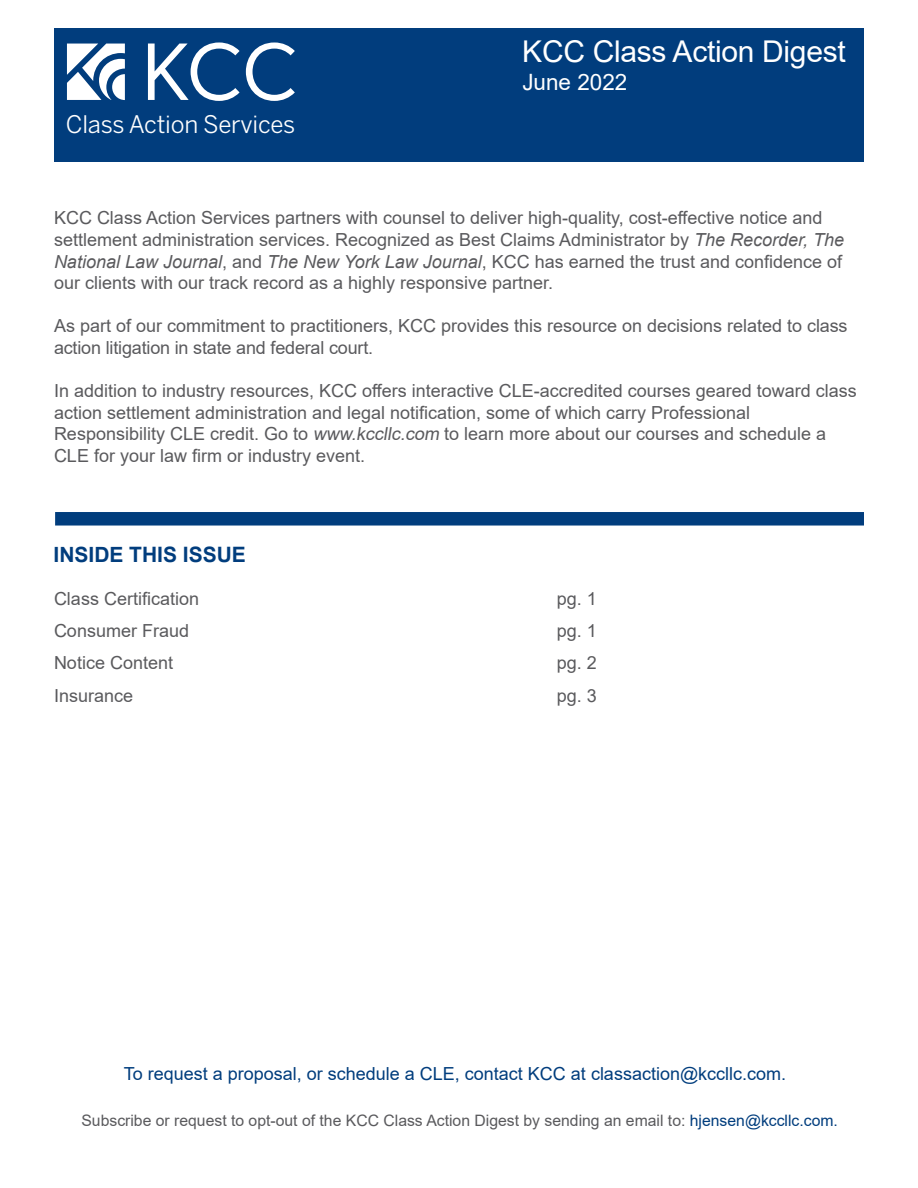
<style>
.page{position:relative;width:918px;height:1188px;background:#fff}
.page>*{position:absolute;margin:0;border:0;box-sizing:border-box;transform-origin:0 0}
.t1{font:30px "Arial";letter-spacing:-.01em;color:#fff}
.t2{font:24px "Benton Sans";letter-spacing:-.01em;color:#fff}
.t3{font:22.5px "Arial";color:#fff}
.t4{font:700 21.15px "Arial";color:#013d7d}
.t5{font:18px/21.6px "Arial";color:#5a5a5d}
.JUSTIFIED{font:18px "Arial";color:#013d7d}
.t6{font:15.75px "Arial";color:#5a5a5d}
.s1{font-style:italic}
.s2{font-size:21px}
.s3{color:#013d7d}
</style>
<div class="page">
<div style="left:54px;top:29px;width:810px;height:133px;background:#013d7d"></div>
<svg style="left:67px;top:44px;width:58px;height:56px"></svg>
<svg style="left:148px;top:42px;width:147px;height:59px"></svg>
<div style="left:55px;top:512px;width:809px;height:14px;background:#013d7d;border:4px solid #013d7d"></div>
<p class="t2" style="left:66px;top:110px;width:231px">Class Action Services</p>
<p class="t1" style="left:522px;top:30px;width:325px">KCC Class Action Digest</p>
<p class="t3" style="left:522px;top:67px;width:107px">June 2022</p>
<p class="t5" style="left:54px;top:207px;width:792px">KCC Class Action Services partners with counsel to deliver high-quality, cost-effective notice and settlement administration services. Recognized as Best Claims Administrator by <span class="s1">The Recorder, The National Law Journal</span>, and <span class="s1">The New York Law Journal</span>, KCC has earned the trust and confidence of our clients with our track record as a highly responsive partner.</p>
<p class="t5" style="left:54px;top:315px;width:795px">As part of our commitment to practitioners, KCC provides this resource on decisions related to class action litigation in state and federal court.</p>
<p class="t5" style="left:54px;top:380px;width:804px">In addition to industry resources, KCC offers interactive CLE-accredited courses geared toward class action settlement administration and legal notification, some of which carry Professional Responsibility CLE credit. Go to <span class="s1">www.kccllc.com</span> to learn more about our courses and schedule a CLE for your law firm or industry event.</p>
<p class="t4" style="left:54px;top:540px;width:194px"><span class="s2">INSIDE</span> THIS ISSUE</p>
<p class="t5" style="left:54px;top:587px;width:147px">Class Certification</p>
<p class="t5" style="left:557px;top:587px;width:42px">pg. 1</p>
<p class="t5" style="left:54px;top:620px;width:137px">Consumer Fraud</p>
<p class="t5" style="left:557px;top:620px;width:42px">pg. 1</p>
<p class="t5" style="left:54px;top:652px;width:121px">Notice Content</p>
<p class="t5" style="left:557px;top:652px;width:42px">pg. 2</p>
<p class="t5" style="left:54px;top:684px;width:81px">Insurance</p>
<p class="t5" style="left:557px;top:684px;width:42px">pg. 3</p>
<p class="JUSTIFIED" style="left:124px;top:1061px;width:664px">To request a proposal, or schedule a CLE, contact KCC at classaction@kccllc.com.</p>
<p class="t6" style="left:81px;top:1110px;width:758px">Subscribe or request to opt-out of the KCC Class Action Digest by sending an email to: <span class="s3">hjensen@kccllc.com.</span></p>
</div>
